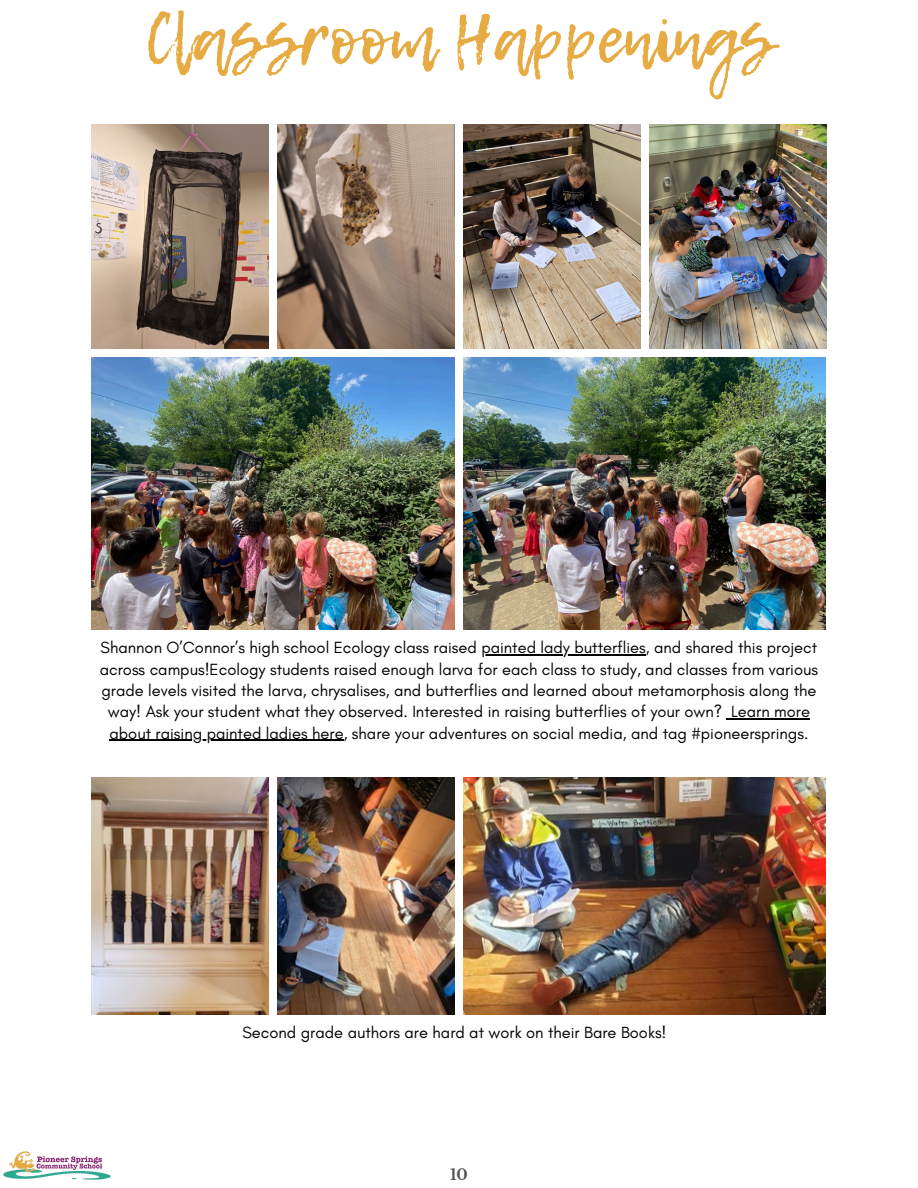
<style>
.page{position:relative;width:918px;height:1188px;background:#fff}
.page>*{position:absolute;margin:0;border:0;box-sizing:border-box;transform-origin:0 0}
.t1{font:67.5px "Lemon Tuesday";color:#e6ab43}
.t2{font:16.5px/21.3px "Glacial Indifference";color:#000;text-align:center}
.t3{font:700 15px "Libre Baskerville";color:#535152}
</style>
<div class="page">
<img style="left:3px;top:1151px;width:108px;height:29px">
<img style="left:92px;top:124px;width:176px;height:224px">
<img style="left:278px;top:124px;width:176px;height:224px">
<img style="left:463px;top:124px;width:177px;height:224px">
<img style="left:649px;top:124px;width:177px;height:224px">
<img style="left:463px;top:357px;width:363px;height:272px">
<img style="left:92px;top:357px;width:362px;height:272px">
<img style="left:92px;top:778px;width:176px;height:236px">
<img style="left:278px;top:778px;width:176px;height:236px">
<img style="left:463px;top:778px;width:363px;height:236px">
<hr style="left:481px;top:654px;width:165px;height:1px;background:#000">
<hr style="left:731px;top:718px;width:79px;height:2px;background:#000">
<hr style="left:109px;top:740px;width:235px;height:1px;background:#000">
<p class="t1" style="left:144px;top:-11px;width:631px">Classroom Happenings</p>
<p class="t2" style="left:101px;top:637px;width:718px">Shannon O’Connor’s high school Ecology class raised painted lady butterflies, and shared this project</p>
<p class="t2" style="left:100px;top:658px;width:720px">across campus!Ecology students raised enough larva for each class to study, and classes from various grade levels visited the larva, chrysalises, and butterflies and learned about metamorphosis along the way! Ask your student what they observed. Interested in raising butterflies of your own? Learn more about raising painted ladies here, share your adventures on social media, and tag #pioneersprings.</p>
<p class="t2" style="left:242px;top:1021px;width:426px">Second grade authors are hard at work on their Bare Books!</p>
<p class="t3" style="left:450px;top:1166px;width:19px">10</p>
</div>
